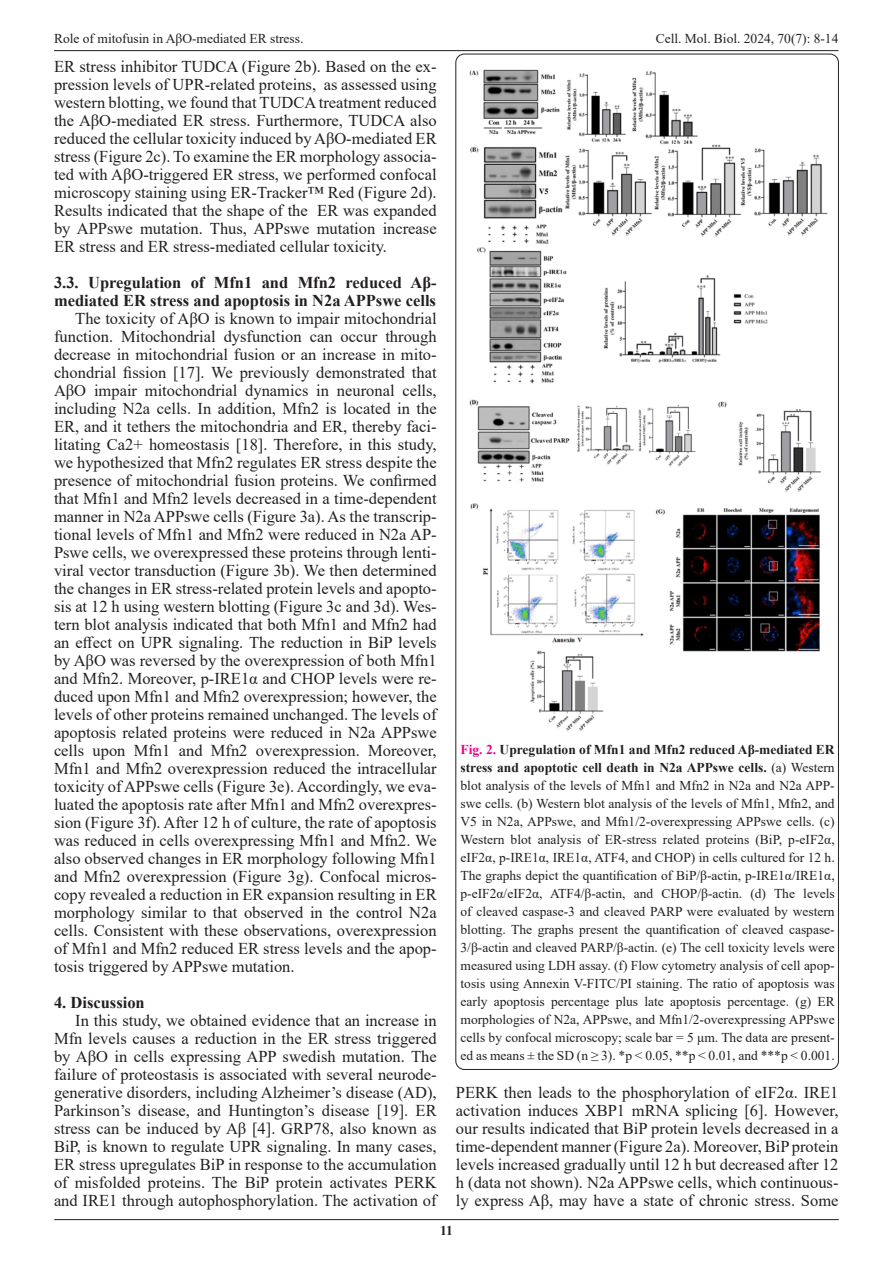
<style>
.page{position:relative;width:893px;height:1263px;background:#fff}
.page>*{position:absolute;margin:0;border:0;box-sizing:border-box;transform-origin:0 0}
.t1{font:16.5px/18px "Times New Roman";color:#231f20;text-align:justify}
.t2{font:700 16.5px/18px "Times New Roman";color:#231f20}
.t3{font:13.5px/18px "Times New Roman";color:#231f20;text-align:justify}
.t4{font:700 13.5px "Times New Roman";color:#231f20}
.s1{font-weight:700;color:#ed028c}
.s2{font-weight:700}
</style>
<div class="page">
<hr style="left:54px;top:50px;width:784px;height:1px;background:#231f20">
<hr style="left:54px;top:1219px;width:785px;height:1px;background:#231f20">
<img style="left:469px;top:69px;width:359px;height:663px">
<p class="t3" style="left:54px;top:29px;width:251px">Role of mitofusin in AβO-mediated ER stress.</p>
<p class="t3" style="left:656px;top:29px;width:184px">Cell. Mol. Biol. 2024, 70(7): 8-14</p>
<p class="t1" style="left:54px;top:57px;width:384px">ER stress inhibitor TUDCA (Figure 2b). Based on the ex&shy;pression levels of UPR-related proteins, as assessed using western blotting, we found that TUDCA treatment reduced the AβO-mediated ER stress. Furthermore, TUDCA also reduced the cellular toxicity induced by AβO-mediated ER stress (Figure 2c). To examine the ER morphology associa&shy;ted with AβO-triggered ER stress, we performed confocal microscopy staining using ER-Tracker™ Red (Figure 2d).<br>Results indicated that the shape of the ER was expanded by APPswe mutation. Thus, APPswe mutation increase ER stress and ER stress-mediated cellular toxicity.</p>
<p class="t2" style="left:54px;top:273px;width:384px">3.3. Upregulation of Mfn1 and Mfn2 reduced Aβ&shy;mediated ER stress and apoptosis in N2a APPswe cells</p>
<p class="t1" style="left:54px;top:309px;width:384px;text-indent:21px">The toxicity of AβO is known to impair mitochondrial function. Mitochondrial dysfunction can occur through decrease in mitochondrial fusion or an increase in mito&shy;chondrial fission [17]. We previously demonstrated that AβO impair mitochondrial dynamics in neuronal cells, including N2a cells. In addition, Mfn2 is located in the ER, and it tethers the mitochondria and ER, thereby faci&shy;litating Ca2+ homeostasis [18]. Therefore, in this study, we hypothesized that Mfn2 regulates ER stress despite the presence of mitochondrial fusion proteins. We confirmed that Mfn1 and Mfn2 levels decreased in a time-dependent manner in N2a APPswe cells (Figure 3a). As the transcrip&shy;tional levels of Mfn1 and Mfn2 were reduced in N2a AP-Pswe cells, we overexpressed these proteins through lenti&shy;viral vector transduction (Figure 3b). We then determined the changes in ER stress-related protein levels and apopto&shy;sis at 12 h using western blotting (Figure 3c and 3d). Wes&shy;tern blot analysis indicated that both Mfn1 and Mfn2 had an effect on UPR signaling. The reduction in BiP levels by AβO was reversed by the overexpression of both Mfn1 and Mfn2. Moreover, p-IRE1α and CHOP levels were re&shy;duced upon Mfn1 and Mfn2 overexpression; however, the levels of other proteins remained unchanged. The levels of apoptosis related proteins were reduced in N2a APPswe cells upon Mfn1 and Mfn2 overexpression. Moreover, Mfn1 and Mfn2 overexpression reduced the intracellular toxicity of APPswe cells (Figure 3e). Accordingly, we eva&shy;luated the apoptosis rate after Mfn1 and Mfn2 overexpres&shy;sion (Figure 3f). After 12 h of culture, the rate of apoptosis was reduced in cells overexpressing Mfn1 and Mfn2. We also observed changes in ER morphology following Mfn1 and Mfn2 overexpression (Figure 3g). Confocal micros&shy;copy revealed a reduction in ER expansion resulting in ER morphology similar to that observed in the control N2a cells. Consistent with these observations, overexpression of Mfn1 and Mfn2 reduced ER stress levels and the apop&shy;tosis triggered by APPswe mutation.</p>
<p class="t2" style="left:54px;top:993px;width:92px">4. Discussion</p>
<p class="t1" style="left:54px;top:1011px;width:384px;text-indent:21px">In this study, we obtained evidence that an increase in Mfn levels causes a reduction in the ER stress triggered by AβO in cells expressing APP swedish mutation. The failure of proteostasis is associated with several neurode&shy;generative disorders, including Alzheimer’s disease (AD), Parkinson’s disease, and Huntington’s disease [19]. ER stress can be induced by Aβ [4]. GRP78, also known as BiP, is known to regulate UPR signaling. In many cases, ER stress upregulates BiP in response to the accumulation of misfolded proteins. The BiP protein activates PERK and IRE1 through autophosphorylation. The activation of</p>
<p class="t3" style="left:460px;top:740px;width:376px"><span class="s1">Fig. 2.</span> <span class="s2">Upregulation of Mfn1 and Mfn2 reduced Aβ-mediated ER stress and apoptotic cell death in N2a APPswe cells.</span> (a) Western blot analysis of the levels of Mfn1 and Mfn2 in N2a and N2a APP&shy;swe cells. (b) Western blot analysis of the levels of Mfn1, Mfn2, and V5 in N2a, APPswe, and Mfn1/2-overexpressing APPswe cells. (c)<br>Western blot analysis of ER-stress related proteins (BiP, p-eIF2α, eIF2α, p-IRE1α, IRE1α, ATF4, and CHOP) in cells cultured for 12 h.<br>The graphs depict the quantification of BiP/β-actin, p-IRE1α/IRE1α, p-eIF2α/eIF2α, ATF4/β-actin, and CHOP/β-actin. (d) The levels of cleaved caspase-3 and cleaved PARP were evaluated by western blotting. The graphs present the quantification of cleaved caspase-3/β-actin and cleaved PARP/β-actin. (e) The cell toxicity levels were measured using LDH assay. (f) Flow cytometry analysis of cell apop&shy;tosis using Annexin V-FITC/PI staining. The ratio of apoptosis was early apoptosis percentage plus late apoptosis percentage. (g) ER morphologies of N2a, APPswe, and Mfn1/2-overexpressing APPswe cells by confocal microscopy; scale bar = 5 μm. The data are present&shy;ed as means ± the SD (n ≥ 3). *p &lt; 0.05, **p &lt; 0.01, and ***p &lt; 0.001.</p>
<p class="t1" style="left:456px;top:1083px;width:384px">PERK then leads to the phosphorylation of eIF2α. IRE1 activation induces XBP1 mRNA splicing [6]. However, our results indicated that BiP protein levels decreased in a time-dependent manner (Figure 2a). Moreover, BiP protein levels increased gradually until 12 h but decreased after 12 h (data not shown). N2a APPswe cells, which continuous&shy;ly express Aβ, may have a state of chronic stress. Some</p>
<p class="t4" style="left:440px;top:1220px;width:14px">11</p>
</div>
